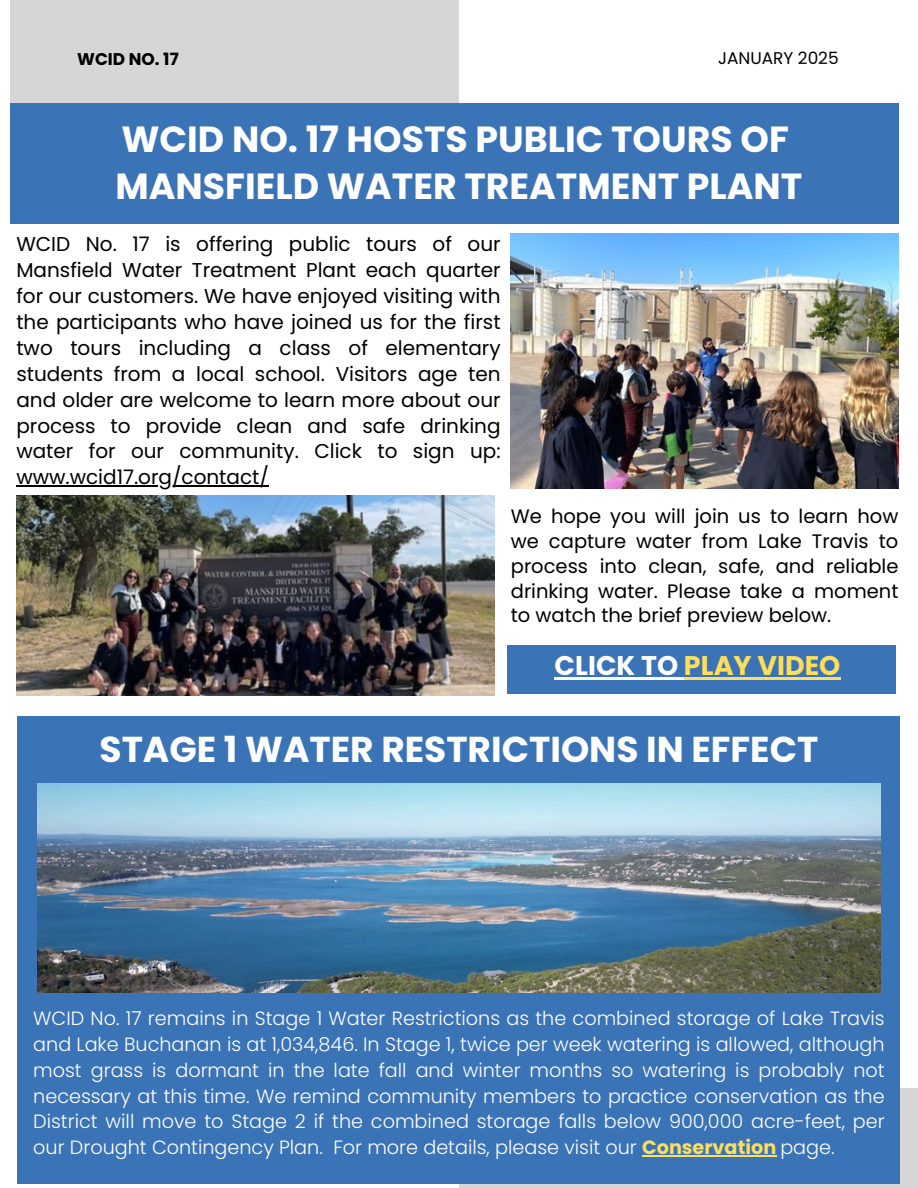
<style>
.page{position:relative;width:918px;height:1188px;background:#fff}
.page>*{position:absolute;margin:0;border:0;box-sizing:border-box;transform-origin:0 0}
.t1{font:700 36.3px/47.2px "Poppins";color:#fff}
.t2{font:700 36px "Poppins";color:#fff}
.t3{font:700 27px "Poppins";color:#ffde59}
.t4{font:19.95px/25.8px "Poppins";color:#000;text-align:justify}
.t5{font:19.5px/24.8px "Poppins";color:#000;text-align:justify}
.t6{font:300 19.2px/25.8px "Poppins";color:#fff;text-align:justify}
.t7{font:16.95px "Poppins";color:#000}
.t8{font:700 16.95px "Poppins";color:#000}
.s1{color:#fff}
.s2{font-weight:700;color:#ffde59}
</style>
<div class="page">
<div style="left:459px;top:1088px;width:459px;height:100px;background:#d6d6d6"></div>
<div style="left:18px;top:716px;width:882px;height:468px;background:#3a73b6"></div>
<div style="left:10px;top:103px;width:888px;height:121px;background:#3a73b6"></div>
<div style="left:10px;top:0;width:448px;height:103px;background:#d6d6d6"></div>
<div style="left:507px;top:645px;width:389px;height:49px;background:#3a73b6"></div>
<img style="left:511px;top:233px;width:388px;height:256px">
<img style="left:16px;top:495px;width:478px;height:200px">
<img style="left:38px;top:783px;width:842px;height:209px">
<hr style="left:16px;top:485px;width:253px;height:2px;background:#000">
<hr style="left:555px;top:677px;width:129px;height:2px;background:#fff">
<hr style="left:684px;top:677px;width:157px;height:2px;background:#ffde59">
<hr style="left:642px;top:1155px;width:134px;height:2px;background:#ffde59">
<p class="t8" style="left:77px;top:47px;width:103px">WCID NO. 17</p>
<p class="t7" style="left:718px;top:46px;width:122px">JANUARY 2025</p>
<h4 class="t1" style="left:116px;top:116px;width:688px">WCID NO. 17 HOSTS PUBLIC TOURS OF<br>MANSFIELD WATER TREATMENT PLANT</h4>
<h1 class="t4" style="left:16px;top:232px;width:486px">WCID No. 17 is offering public tours of our Mansfield Water Treatment Plant each quarter for our customers. We have enjoyed visiting with the participants who have joined us for the first two tours including a class of elementary students from a local school. Visitors age ten and older are welcome to learn more about our process to provide clean and safe drinking water for our community. Click to sign up:</h1>
<h3 class="t4" style="left:16px;top:464px;width:254px">www.wcid17.org/contact/</h3>
<h3 class="t5" style="left:511px;top:504px;width:389px">We hope you will join us to learn how we capture water from Lake Travis to process into clean, safe, and reliable drinking water. Please take a moment to watch the brief preview below.</h3>
<p class="t3" style="left:555px;top:646px;width:287px"><span class="s1">CLICK TO</span> PLAY VIDEO</p>
<h1 class="t2" style="left:100px;top:724px;width:720px">STAGE 1 WATER RESTRICTIONS IN EFFECT</h1>
<h2 class="t6" style="left:33px;top:1005px;width:853px">WCID No. 17 remains in Stage 1 Water Restrictions as the combined storage of Lake Travis and Lake Buchanan is at 1,034,846. In Stage 1, twice per week watering is allowed, although most grass is dormant in the late fall and winter months so watering is probably not necessary at this time. We remind community members to practice conservation as the District will move to Stage 2 if the combined storage falls below 900,000 acre-feet, per our Drought Contingency Plan. For more details, please visit our <span class="s2">Conservation</span> page.</h2>
</div>
